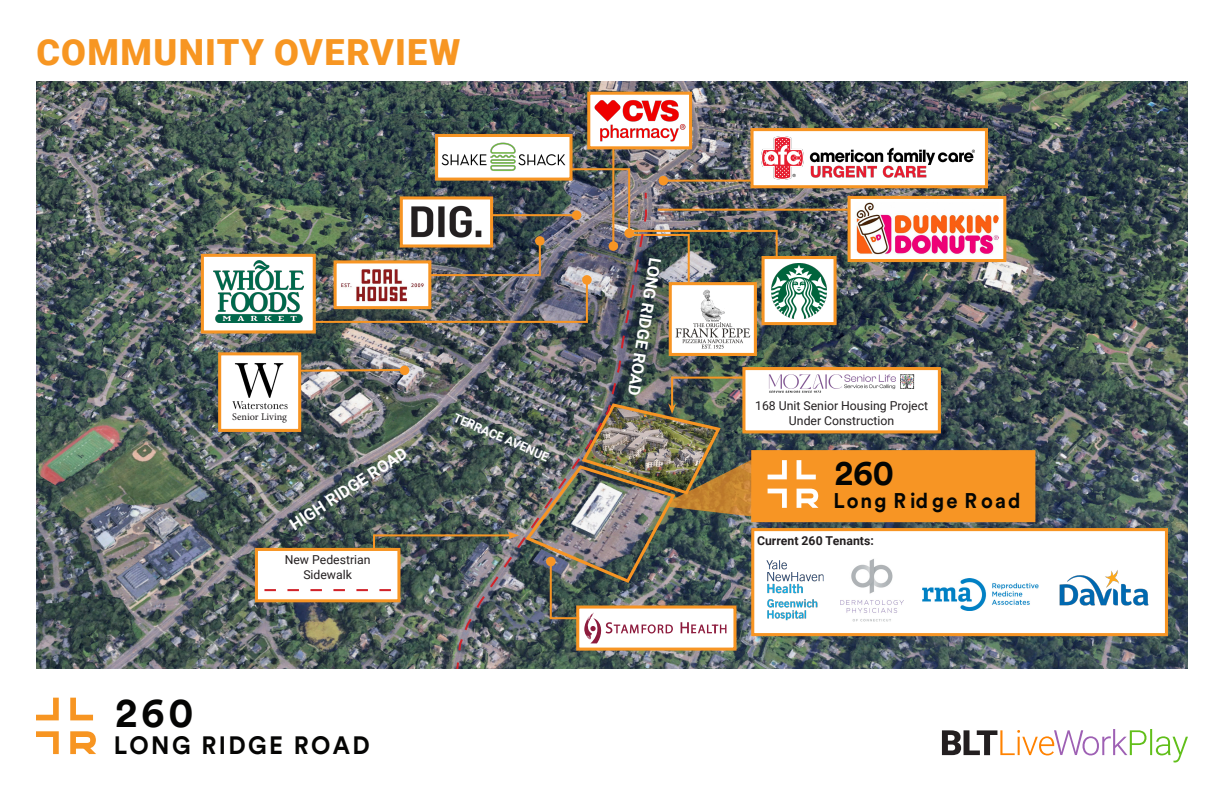
<style>
.page{position:relative;width:1224px;height:792px;background:#fff}
.page>*{position:absolute;margin:0;border:0;box-sizing:border-box;transform-origin:0 0}
.t1{font:700 41.6px "Circular Std";color:#050504;scale:.96 1}
.Page_Title{font:900 36px "Roboto";letter-spacing:.035em;color:#f79622}
.t2{font:700 35.2px "Circular Std";color:#040503;scale:.96 1}
.t3{font:700 24.9px "Circular Std";letter-spacing:.1em;color:#050504;scale:.96 1}
.t4{font:700 21.1px "Circular Std";letter-spacing:.1em;color:#040503;scale:.96 1}
.t5{font:700 16.3px "Roboto";color:#fff}
.t6{font:12.3px/14.7px "Roboto";color:#231f20;text-align:center}
.t7{font:700 12.3px "Roboto";color:#231f20}
.t8{font:700 12.3px "Roboto";color:#fff}
.t9{font:10.2px "Minion Pro";color:#231f20}
</style>
<div class="page">
<svg style="left:36px;top:698px;width:23px;height:22px"></svg>
<svg style="left:36px;top:731px;width:23px;height:23px"></svg>
<svg style="left:70px;top:698px;width:23px;height:22px"></svg>
<svg style="left:70px;top:731px;width:26px;height:23px"></svg>
<img style="left:36px;top:81px;width:1152px;height:587px">
<div style="left:576px;top:605px;width:161px;height:46px;background:#fff;border:3px solid #f79524"></div>
<div style="left:669px;top:282px;width:88px;height:74px;background:#fff;border:3px solid #f79524"></div>
<div style="left:435px;top:134px;width:138px;height:47px;background:#fff;border:3px solid #f79524"></div>
<img style="left:442px;top:142px;width:124px;height:25px">
<div style="left:400px;top:366px;width:9px;height:9px;background:#f79524;border-radius:50%"></div>
<div style="left:255px;top:548px;width:145px;height:54px;background:#fff;border:3px solid #f79524"></div>
<div style="left:751px;top:528px;width:417px;height:108px;background:#fff;border:3px solid #f79524"></div>
<img style="left:766px;top:560px;width:57px;height:61px">
<img style="left:840px;top:559px;width:63px;height:62px">
<img style="left:1059px;top:570px;width:90px;height:36px">
<img style="left:923px;top:578px;width:116px;height:32px">
<div style="left:751px;top:450px;width:284px;height:72px;background:#f79524;border:3px solid #f79524"></div>
<svg style="left:768px;top:460px;width:19px;height:19px"></svg>
<svg style="left:768px;top:489px;width:19px;height:19px"></svg>
<svg style="left:797px;top:460px;width:19px;height:19px"></svg>
<svg style="left:797px;top:489px;width:21px;height:19px"></svg>
<div style="left:742px;top:367px;width:199px;height:66px;background:#fff;border:3px solid #f79524"></div>
<img style="left:769px;top:374px;width:146px;height:19px">
<img style="left:675px;top:325px;width:75px;height:24px">
<div style="left:762px;top:256px;width:75px;height:69px;background:#fff;border:3px solid #f79524"></div>
<img style="left:779px;top:263px;width:48px;height:56px">
<div style="left:848px;top:196px;width:158px;height:66px;background:#fff;border:3px solid #f79524"></div>
<img style="left:856px;top:202px;width:142px;height:52px">
<hr style="left:658px;top:209px;width:190px;height:2px;background:#f79524">
<div style="left:750px;top:128px;width:238px;height:60px;background:#fff;border:3px solid #f79524"></div>
<img style="left:762px;top:137px;width:212px;height:42px">
<div style="left:587px;top:92px;width:105px;height:57px;background:#fff;border:3px solid #f79524"></div>
<img style="left:594px;top:100px;width:91px;height:42px">
<hr style="left:612px;top:148px;width:2px;height:98px;background:#f79524">
<div style="left:218px;top:352px;width:83px;height:80px;background:#fff;border:3px solid #f79524"></div>
<img style="left:232px;top:363px;width:52px;height:47px">
<div style="left:201px;top:254px;width:115px;height:79px;background:#fff;border:3px solid #f79524"></div>
<img style="left:213px;top:261px;width:80px;height:61px">
<img style="left:293px;top:167px;width:486px;height:158px">
<img style="left:454px;top:191px;width:194px;height:477px">
<img style="left:264px;top:368px;width:495px;height:275px">
<svg style="left:942px;top:729px;width:205px;height:27px"></svg>
<hr style="left:1150px;top:729px;width:2px;height:26px;background:#61bf1a">
<svg style="left:1156px;top:736px;width:32px;height:27px"></svg>
<p class="Page_Title" style="left:37px;top:27px;width:425px">COMMUNITY OVERVIEW</p>
<p class="t9" style="left:232px;top:410px;width:56px">Senior Living</p>
<p class="t5" style="left:285px;top:516px;width:138px;rotate:-33deg">HIGH RIDGE ROAD</p>
<p class="t6" style="left:285px;top:552px;width:87px">New Pedestrian<br>Sidewalk</p>
<p class="t8" style="left:458px;top:408px;width:104px;rotate:24deg">TERRACE AVENUE</p>
<p class="t1" style="left:116px;top:686px;width:83px">260</p>
<p class="t3" style="left:114px;top:729px;width:268px">LONG RIDGE ROAD</p>
<p class="t5" style="left:667px;top:259px;width:141px;rotate:99deg">LONG RIDGE ROAD</p>
<p class="t6" style="left:755px;top:398px;width:175px">168 Unit Senior Housing Project<br>Under Construction</p>
<p class="t2" style="left:835px;top:450px;width:63px">260</p>
<p class="t4" style="left:833px;top:487px;width:196px">Long Ridge Road</p>
<p class="t7" style="left:757px;top:532px;width:118px">Current 260 Tenants:</p>
</div>
